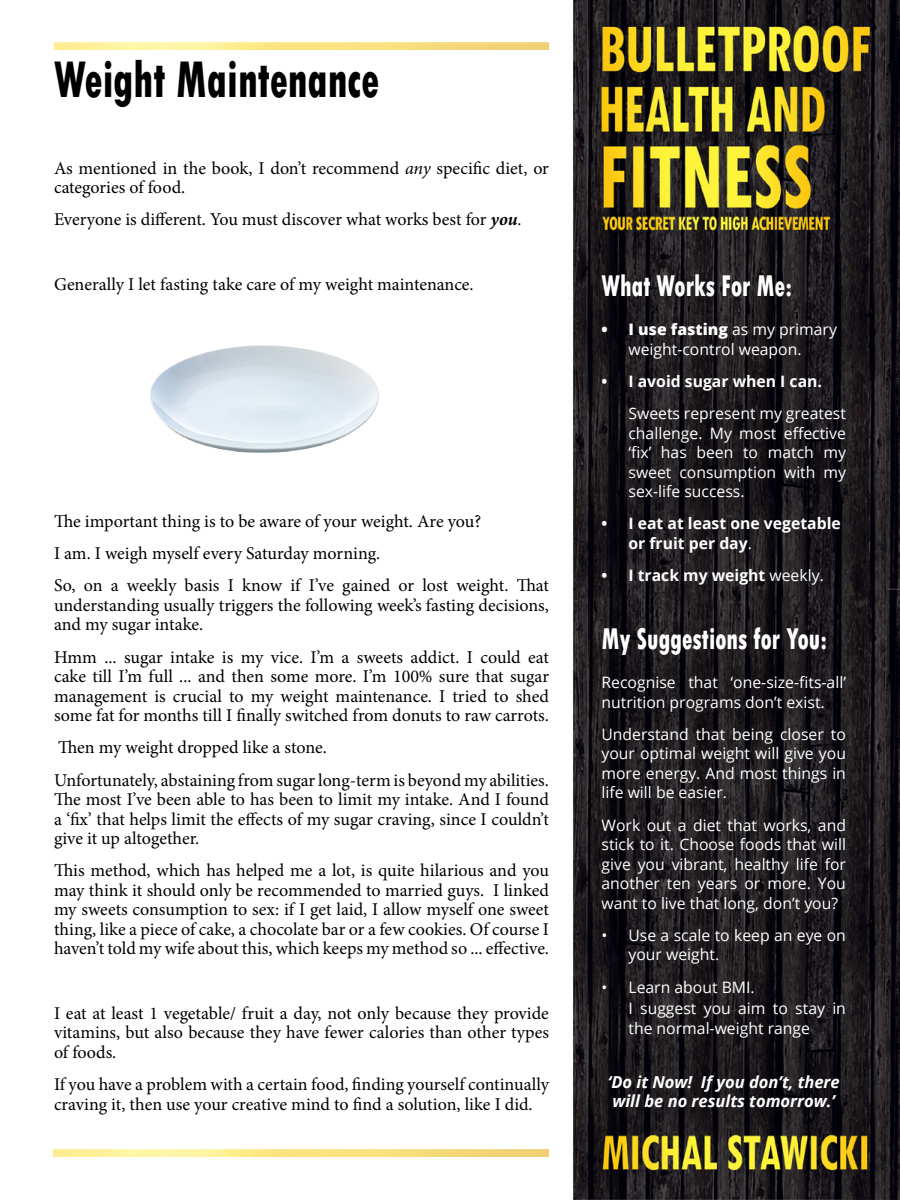
<style>
.page{position:relative;width:900px;height:1200px;background:#fff}
.page>*{position:absolute;margin:0;border:0;box-sizing:border-box;transform-origin:0 0}
.t1{font:800 condensed 54px "Tw Cen";color:#000;scale:.78 1}
.t2{font:800 condensed 31.5px "Tw Cen";color:#fff;scale:.78 1}
.t3{font:18px/19.5px "Minion Pro";letter-spacing:-.005em;color:#000}
.t4{font:italic 700 16.5px/19.5px "Open Sans";color:#fff}
.t5{font:15.75px/19.5px "Open Sans";color:#fff;text-align:justify}
.t6{font:700 15.75px/19.5px "Open Sans";color:#fff}
.s1{font-style:italic}
.s2{font-weight:700;font-style:italic}
.s3{font-weight:800}
.s4{font-weight:400}
</style>
<div class="page">
<img style="left:53px;top:0;width:847px;height:1200px">
<img style="left:54px;top:1149px;width:495px;height:7px">
<img style="left:54px;top:42px;width:495px;height:8px">
<img style="left:148px;top:318px;width:233px;height:141px">
<h1 class="t1" style="left:54px;top:48px;width:419px">Weight Maintenance</h1>
<p class="t3" style="left:54px;top:158px;width:497px">As mentioned in the book, I don’t recommend <span class="s1">any</span> specific diet, or categories of food.</p>
<p class="t3" style="left:54px;top:210px;width:469px">Everyone is different. You must discover what works best for <span class="s2">you</span><span class="s1">.</span></p>
<p class="t3" style="left:54px;top:274px;width:421px">Generally I let fasting take care of my weight maintenance.</p>
<p class="t3" style="left:54px;top:505px;width:497px;line-height:32.2px">The important thing is to be aware of your weight. Are you?<br>I am. I weigh myself every Saturday morning.<br>So, on a weekly basis I know if I’ve gained or lost weight. That</p>
<p class="t3" style="left:54px;top:595px;width:496px">understanding usually triggers the following week’s fasting decisions, and my sugar intake.</p>
<p class="t3" style="left:54px;top:647px;width:497px;text-align:justify">Hmm ... sugar intake is my vice. I’m a sweets addict. I could eat cake till I’m full ... and then some more. I’m 100% sure that sugar management is crucial to my weight maintenance. I tried to shed some fat for months till I finally switched from donuts to raw carrots.</p>
<p class="t3" style="left:54px;top:732px;width:496px;line-height:32.2px">Then my weight dropped like a stone.<br>Unfortunately, abstaining from sugar long-term is beyond my abilities.</p>
<p class="t3" style="left:54px;top:790px;width:497px;text-align:justify">The most I’ve been able to has been to limit my intake. And I found a ‘fix’ that helps limit the effects of my sugar craving, since I couldn’t give it up altogether.</p>
<p class="t3" style="left:54px;top:861px;width:497px;text-align:justify">This method, which has helped me a lot, is quite hilarious and you may think it should only be recommended to married guys. I linked my sweets consumption to sex: if I get laid, I allow myself one sweet thing, like a piece of cake, a chocolate bar or a few cookies. Of course I haven’t told my wife about this, which keeps my method so ... effective.</p>
<p class="t3" style="left:54px;top:1003px;width:496px;text-align:justify">I eat at least 1 vegetable/ fruit a day, not only because they provide vitamins, but also because they have fewer calories than other types of foods.</p>
<p class="t3" style="left:54px;top:1075px;width:497px">If you have a problem with a certain food, finding yourself continually craving it, then use your creative mind to find a solution, like I did.</p>
<h2 class="t2" style="left:602px;top:267px;width:246px">What Works For Me:</h2>
<p class="t5" style="left:602px;top:319px;width:237px;text-align:center"><span class="s3">• I use fasting</span> as my primary weight-control weapon.</p>
<p class="t6" style="left:602px;top:371px;width:222px">• I avoid sugar when I can.</p>
<p class="t5" style="left:628px;top:403px;width:219px">Sweets represent my greatest challenge. My most effective ‘fix’ has been to match my sweet consumption with my sex-life success.</p>
<p class="t6" style="left:628px;top:514px;width:214px;text-indent:-27px">• I eat at least one vegetable or fruit per day<span class="s4">.</span></p>
<p class="t6" style="left:602px;top:565px;width:224px">• I track my weight <span class="s4">weekly.</span></p>
<h2 class="t2" style="left:602px;top:620px;width:291px">My Suggestions for You:</h2>
<p class="t5" style="left:602px;top:672px;width:246px">Recognise that ‘one-size-fits-all’ nutrition programs don’t exist.</p>
<p class="t5" style="left:602px;top:724px;width:246px">Understand that being closer to your optimal weight will give you more energy. And most things in life will be easier.</p>
<p class="t5" style="left:602px;top:815px;width:246px">Work out a diet that works, and stick to it. Choose foods that will give you vibrant, healthy life for another ten years or more. You want to live that long, don’t you?</p>
<p class="t5" style="left:628px;top:925px;width:219px;text-indent:-27px">• Use a scale to keep an eye on your weight.</p>
<p class="t5" style="left:628px;top:976px;width:219px;line-height:21.8px;text-indent:-27px">• Learn about BMI.<br>I suggest you aim to stay in</p>
<p class="t5" style="left:628px;top:1018px;width:183px">the normal-weight range</p>
<p class="t4" style="left:608px;top:1072px;width:233px">‘Do it Now! If you don’t, there will be no results tomorrow.’</p>
</div>
